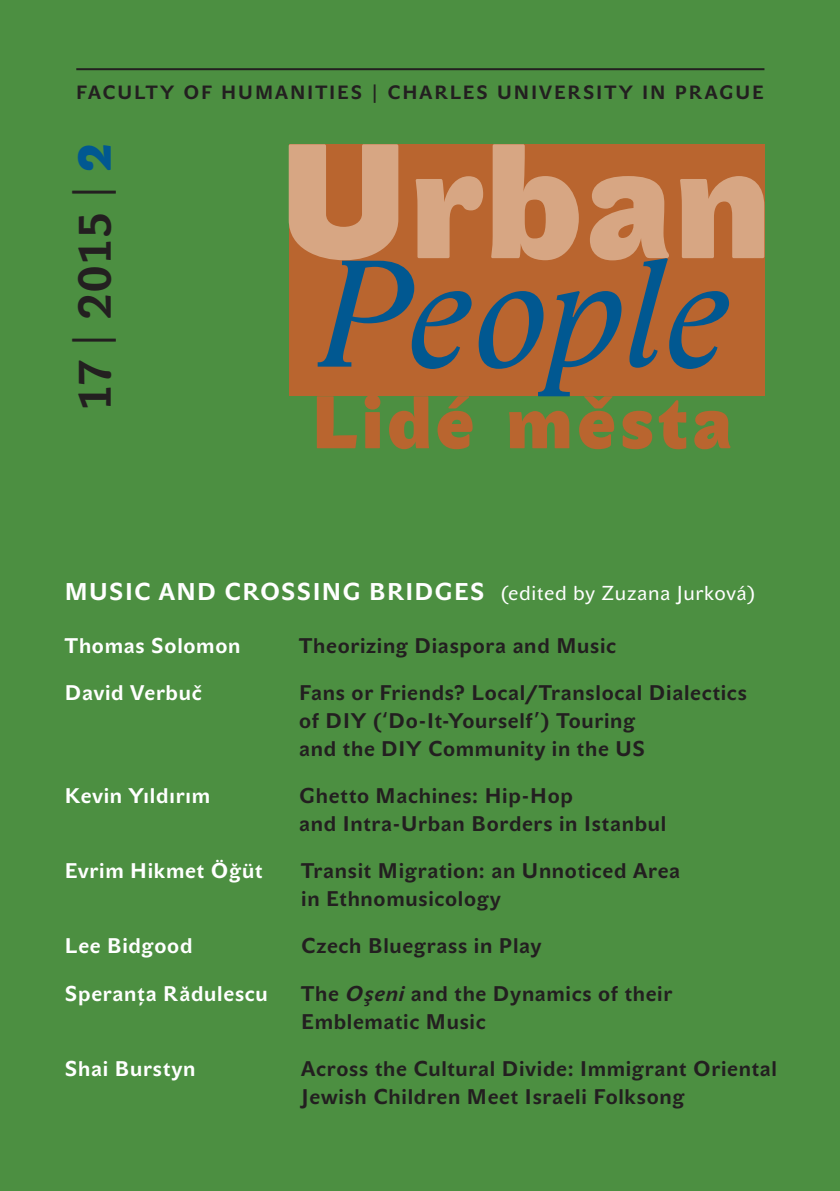
<style>
.page{position:relative;width:840px;height:1191px;background:#fff}
.page>*{position:absolute;margin:0;border:0;box-sizing:border-box;transform-origin:0 0}
.t1{font:700 161.2px "John Sans Heavy Tx NCE";letter-spacing:.015em;color:#d7a683}
.t2{font:italic 156.2px "Lido STFCE";letter-spacing:.005em;color:#015891}
.t3{font:700 73.6px "John Sans Heavy Tx NCE";letter-spacing:.065em;color:#b9652f}
.t4{font:700 45px "John Sans Tx NCE";letter-spacing:.02em;color:#231f20}
.t5{font:700 24px "John Sans Tx NCE";letter-spacing:.055em;color:#fff}
.t6{font:700 21px/28px "John Sans Tx NCE";letter-spacing:.035em;color:#231f20}
.t7{font:700 21px "John Sans Tx NCE";letter-spacing:.035em;color:#fff}
.t8{font:700 19px "John Sans Tx NCE";letter-spacing:.1em;color:#231f20}
.s1{font-weight:400}
.s2{font-family:"John Sans Cond Lite CE";font-weight:400}
.s3{font-family:"John Sans Heavy Tx NCE";color:#015891}
.s4{font-weight:400;font-size:20px}
.s5{font-style:italic}
</style>
<div class="page">
<div style="left:0;top:0;width:839px;height:1191px;background:#4c8f41"></div>
<div style="left:288px;top:144px;width:475px;height:252px;background:#b9652f"></div>
<hr style="left:76px;top:68px;width:688px;height:2px;background:#231f20">
<p class="t8" style="left:76px;top:81px;width:688px">FACULTY OF HUMANITIES <span class="s1">|</span> CHARLES UNIVERSITY IN PRAGUE</p>
<p class="t4" style="left:69px;top:411px;width:268px;rotate:-90deg">17 <span class="s2">|</span> 2015 <span class="s2">|</span> <span class="s3">2</span></p>
<p class="t1" style="left:278px;top:108px;width:494px">Urban</p>
<p class="t2" style="left:318px;top:220px;width:412px">People</p>
<p class="t3" style="left:311px;top:380px;width:422px">Lidé města</p>
<p class="t5" style="left:65px;top:578px;width:692px">MUSIC AND CROSSING BRIDGES <span class="s4">(edited by Zuzana Jurková)</span></p>
<p class="t7" style="left:65px;top:634px;width:177px">Thomas Solomon</p>
<p class="t6" style="left:299px;top:632px;width:318px">Theorizing Diaspora and Music</p>
<p class="t7" style="left:65px;top:681px;width:138px">David Verbuč</p>
<p class="t6" style="left:299px;top:679px;width:449px">Fans or Friends? Local/Translocal Dialectics of DIY (‘Do-It-Yourself’) Touring<br>and the DIY Community in the US</p>
<p class="t7" style="left:65px;top:784px;width:147px">Kevin Yıldırım</p>
<p class="t6" style="left:299px;top:782px;width:368px">Ghetto Machines: Hip-Hop<br>and Intra-Urban Borders in Istanbul</p>
<p class="t7" style="left:65px;top:859px;width:199px">Evrim Hikmet Öğüt</p>
<p class="t6" style="left:301px;top:857px;width:380px">Transit Migration: an Unnoticed Area in Ethnomusicology</p>
<p class="t7" style="left:65px;top:934px;width:129px">Lee Bidgood</p>
<p class="t6" style="left:301px;top:932px;width:241px">Czech Bluegrass in Play</p>
<p class="t7" style="left:65px;top:981px;width:204px">Speranţa Rădulescu</p>
<p class="t6" style="left:301px;top:979px;width:372px">The <span class="s5">Oşeni</span> and the Dynamics of their<br>Emblematic Music</p>
<p class="t7" style="left:65px;top:1056px;width:132px">Shai Burstyn</p>
<p class="t6" style="left:301px;top:1054px;width:477px">Across the Cultural Divide: Immigrant Oriental<br>Jewish Children Meet Israeli Folksong</p>
</div>
